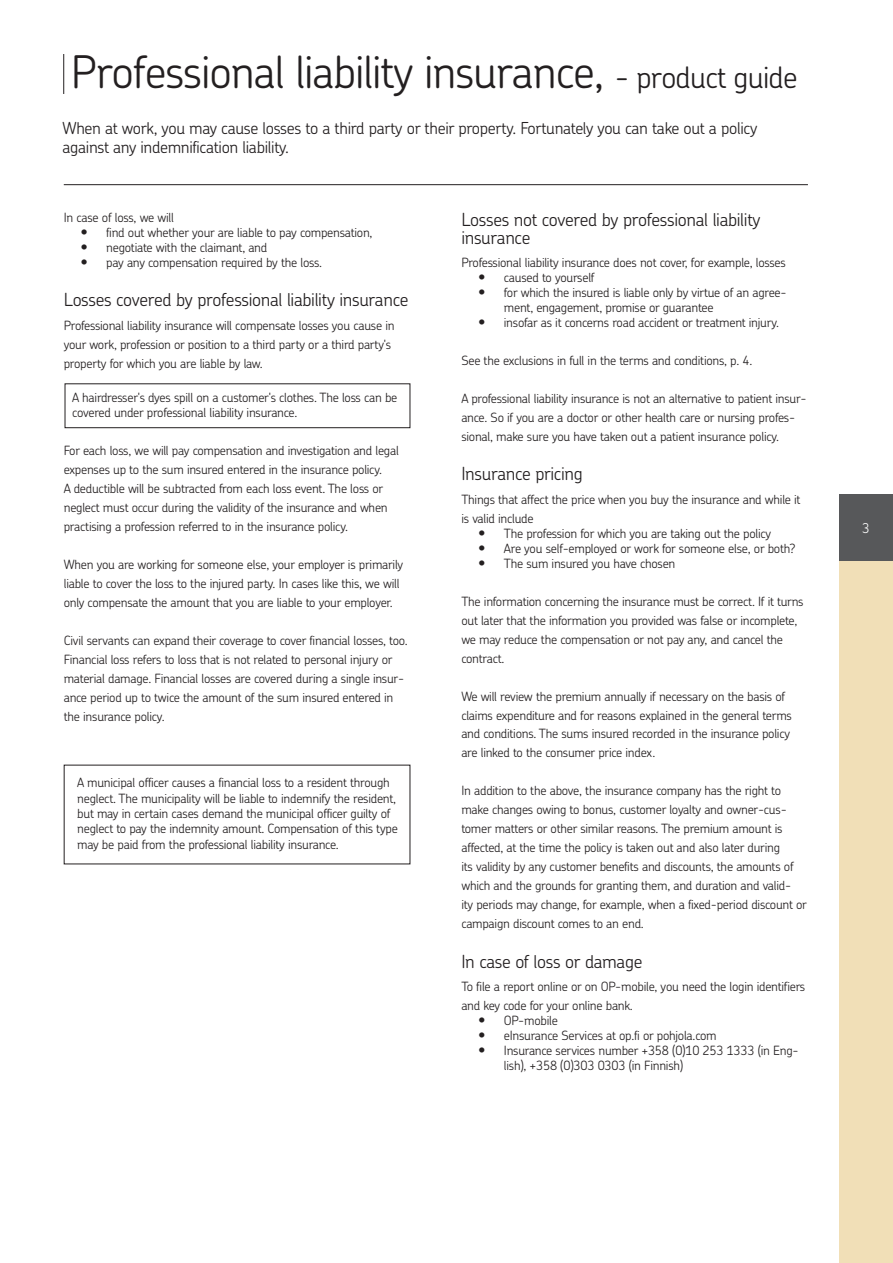
<style>
.page{position:relative;width:893px;height:1263px;background:#fff}
.page>*{position:absolute;margin:0;border:0;box-sizing:border-box;transform-origin:0 0}
.t1{font:300 45px "OP Chevin Pro";letter-spacing:-.025em;color:#231f20}
.t2{font:300 18px/18px "OP Chevin Pro";letter-spacing:-.02em;color:#231f20}
.t3{font:300 16.5px/19px "OP Chevin Pro";letter-spacing:-.02em;color:#231f20}
.t4{font:300 13.5px "OP Chevin Pro";color:#fff}
.t5{font:300 12.75px/18.9px "OP Chevin Pro";letter-spacing:-.02em;color:#231f20}
.s1{font-size:30px}
.s2{font-size:15px}
</style>
<div class="page">
<div style="left:839px;top:495px;width:54px;height:66px;background:#57585a"></div>
<div style="left:839px;top:561px;width:54px;height:702px;background:#f1dfb7"></div>
<hr style="left:64px;top:184px;width:744px;height:1px;background:#231f20">
<hr style="left:63px;top:54px;width:1px;height:40px;background:#231f20">
<div style="left:65px;top:383px;width:345px;height:45px;border:1px solid #231f20"></div>
<h1 class="t1" style="left:71px;top:41px;width:728px">Professional liability insurance, <span class="s1">- product guide</span></h1>
<p class="t3" style="left:63px;top:117px;width:696px">When at work, you may cause losses to a third party or their property. Fortunately you can take out a policy against any indemnification liability.</p>
<p class="t5" style="left:64px;top:208px;width:112px">In case of loss, we will</p>
<p class="t5" style="left:81px;top:223px;width:293px"><span class="s2">•</span> find out whether your are liable to pay compensation,</p>
<p class="t5" style="left:81px;top:238px;width:188px"><span class="s2">•</span> negotiate with the claimant, and</p>
<p class="t5" style="left:81px;top:253px;width:243px"><span class="s2">•</span> pay any compensation required by the loss.</p>
<h2 class="t2" style="left:64px;top:290px;width:346px">Losses covered by professional liability insurance</h2>
<p class="t5" style="left:64px;top:315px;width:332px">Professional liability insurance will compensate losses you cause in your work, profession or position to a third party or a third party's property for which you are liable by law.</p>
<p class="t5" style="left:72px;top:389px;width:327px;line-height:15.3px">A hairdresser's dyes spill on a customer's clothes. The loss can be covered under professional liability insurance.</p>
<p class="t5" style="left:64px;top:441px;width:337px">For each loss, we will pay compensation and investigation and legal expenses up to the sum insured entered in the insurance policy.<br>A deductible will be subtracted from each loss event. The loss or neglect must occur during the validity of the insurance and when practising a profession referred to in the insurance policy.</p>
<p class="t5" style="left:64px;top:554px;width:341px">When you are working for someone else, your employer is primarily liable to cover the loss to the injured party. In cases like this, we will only compensate the amount that you are liable to your employer.</p>
<p class="t5" style="left:64px;top:630px;width:346px">Civil servants can expand their coverage to cover financial losses, too.<br>Financial loss refers to loss that is not related to personal injury or material damage. Financial losses are covered during a single insur&shy;ance period up to twice the amount of the sum insured entered in the insurance policy.</p>
<p class="t5" style="left:77px;top:775px;width:322px;line-height:15.3px">A municipal officer causes a financial loss to a resident through neglect. The municipality will be liable to indemnify the resident, but may in certain cases demand the municipal officer guilty of neglect to pay the indemnity amount. Compensation of this type may be paid from the professional liability insurance.</p>
<h2 class="t2" style="left:461px;top:210px;width:301px">Losses not covered by professional liability insurance</h2>
<p class="t5" style="left:461px;top:253px;width:326px">Professional liability insurance does not cover, for example, losses</p>
<p class="t5" style="left:478px;top:268px;width:118px"><span class="s2">•</span> caused to yourself</p>
<p class="t5" style="left:504px;top:285px;width:284px;line-height:15px;text-indent:-26px"><span class="s2">•</span> for which the insured is liable only by virtue of an agree&shy;ment, engagement, promise or guarantee</p>
<p class="t5" style="left:478px;top:313px;width:302px"><span class="s2">•</span> insofar as it concerns road accident or treatment injury.</p>
<p class="t5" style="left:461px;top:351px;width:293px">See the exclusions in full in the terms and conditions, p. 4.</p>
<p class="t5" style="left:461px;top:389px;width:347px">A professional liability insurance is not an alternative to patient insur&shy;ance. So if you are a doctor or other health care or nursing profes&shy;sional, make sure you have taken out a patient insurance policy.</p>
<h2 class="t2" style="left:461px;top:464px;width:123px">Insurance pricing</h2>
<p class="t5" style="left:461px;top:489px;width:341px">Things that affect the price when you buy the insurance and while it is valid include</p>
<p class="t5" style="left:478px;top:523px;width:294px"><span class="s2">•</span> The profession for which you are taking out the policy</p>
<p class="t5" style="left:478px;top:538px;width:319px"><span class="s2">•</span> Are you self-employed or work for someone else, or both?</p>
<p class="t5" style="left:478px;top:553px;width:199px"><span class="s2">•</span> The sum insured you have chosen</p>
<p class="t5" style="left:461px;top:591px;width:344px">The information concerning the insurance must be correct. If it turns out later that the information you provided was false or incomplete, we may reduce the compensation or not pay any, and cancel the contract.</p>
<p class="t5" style="left:461px;top:686px;width:332px">We will review the premium annually if necessary on the basis of claims expenditure and for reasons explained in the general terms and conditions. The sums insured recorded in the insurance policy are linked to the consumer price index.</p>
<p class="t5" style="left:461px;top:781px;width:347px">In addition to the above, the insurance company has the right to make changes owing to bonus, customer loyalty and owner-cus&shy;tomer matters or other similar reasons. The premium amount is affected, at the time the policy is taken out and also later during<br>its validity by any customer benefits and discounts, the amounts of which and the grounds for granting them, and duration and valid-<br>ity periods may change, for example, when a fixed-period discount or campaign discount comes to an end.</p>
<h2 class="t2" style="left:461px;top:951px;width:182px">In case of loss or damage</h2>
<p class="t5" style="left:461px;top:976px;width:345px">To file a report online or on OP-mobile, you need the login identifiers and key code for your online bank.</p>
<p class="t5" style="left:478px;top:1010px;width:81px"><span class="s2">•</span> OP-mobile</p>
<p class="t5" style="left:478px;top:1025px;width:240px"><span class="s2">•</span> eInsurance Services at op.fi or pohjola.com</p>
<p class="t5" style="left:504px;top:1042px;width:296px;line-height:15px;text-indent:-26px"><span class="s2">•</span> Insurance services number +358 (0)10 253 1333 (in Eng&shy;lish), +358 (0)303 0303 (in Finnish)</p>
<p class="t4" style="left:862px;top:518px;width:9px">3</p>
</div>
